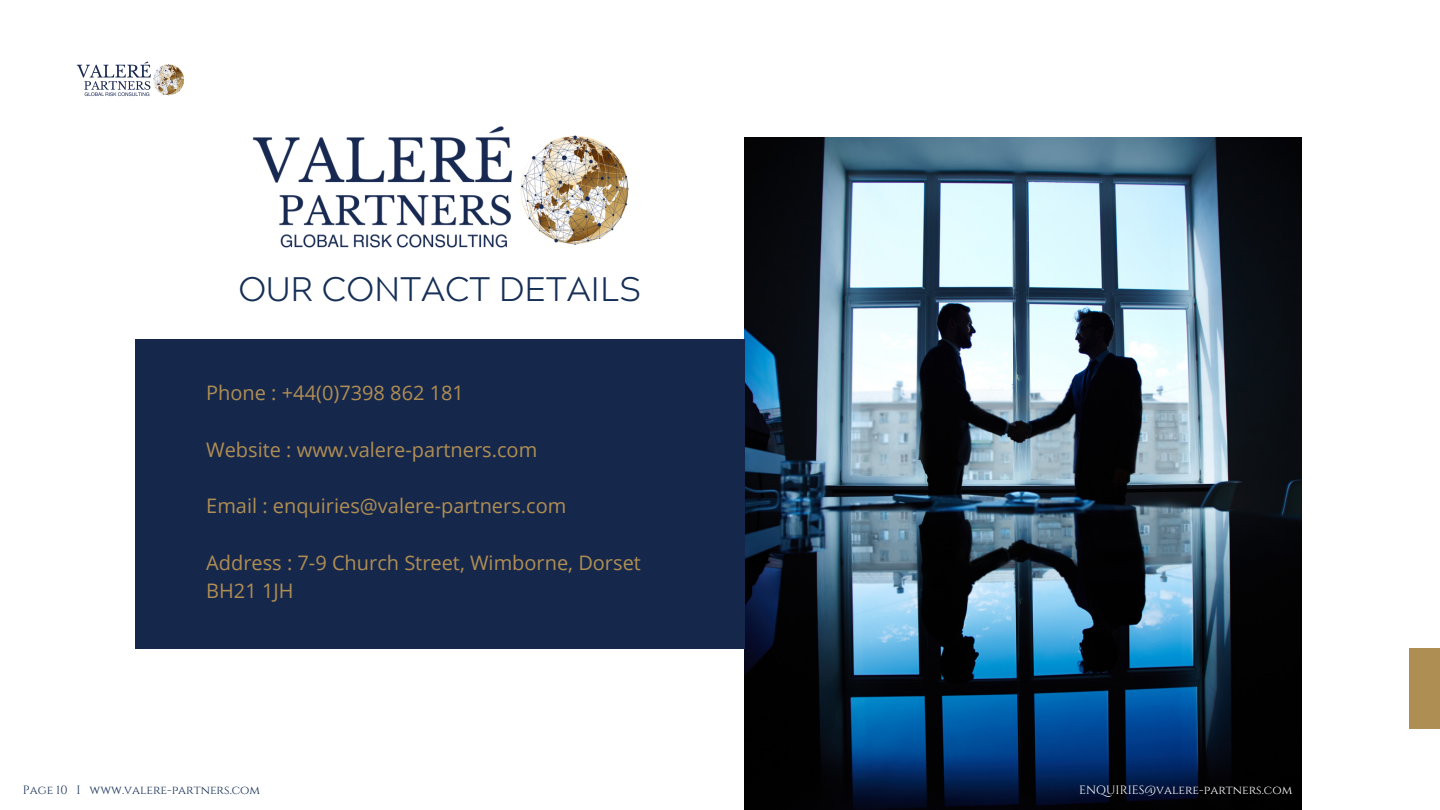
<style>
.page{position:relative;width:1440px;height:810px;background:#fff}
.page>*{position:absolute;margin:0;border:0;box-sizing:border-box;transform-origin:0 0}
.t1{font:300 34px "Acherus Grotesque";color:#162f56}
.t2{font:20px "Open Sans";color:#af8e53}
.t3{font:12px "Cinzel";color:#162f56}
.t4{font:12px "Cinzel";color:#fff}
</style>
<div class="page">
<div style="left:1409px;top:648px;width:31px;height:81px;background:#af8e53"></div>
<img style="left:744px;top:137px;width:558px;height:673px">
<div style="left:135px;top:339px;width:609px;height:309px;background:#16274c"></div>
<img style="left:252px;top:126px;width:377px;height:122px">
<img style="left:76px;top:61px;width:108px;height:36px">
<p class="t1" style="left:238px;top:275px;width:404px">OUR CONTACT DETAILS</p>
<p class="t2" style="left:206px;top:379px;width:259px">Phone : +44(0)7398 862 181</p>
<p class="t2" style="left:206px;top:436px;width:333px">Website : www.valere-partners.com</p>
<p class="t2" style="left:206px;top:492px;width:362px">Email : enquiries@valere-partners.com</p>
<p class="t2" style="left:206px;top:549px;width:436px">Address : 7-9 Church Street, Wimborne, Dorset</p>
<p class="t2" style="left:206px;top:577px;width:89px">BH21 1JH</p>
<p class="t3" style="left:23px;top:782px;width:239px">Page 10 I www.valere-partners.com</p>
<p class="t4" style="left:1079px;top:782px;width:215px">ENQUIRIES@valere-partners.com</p>
</div>
